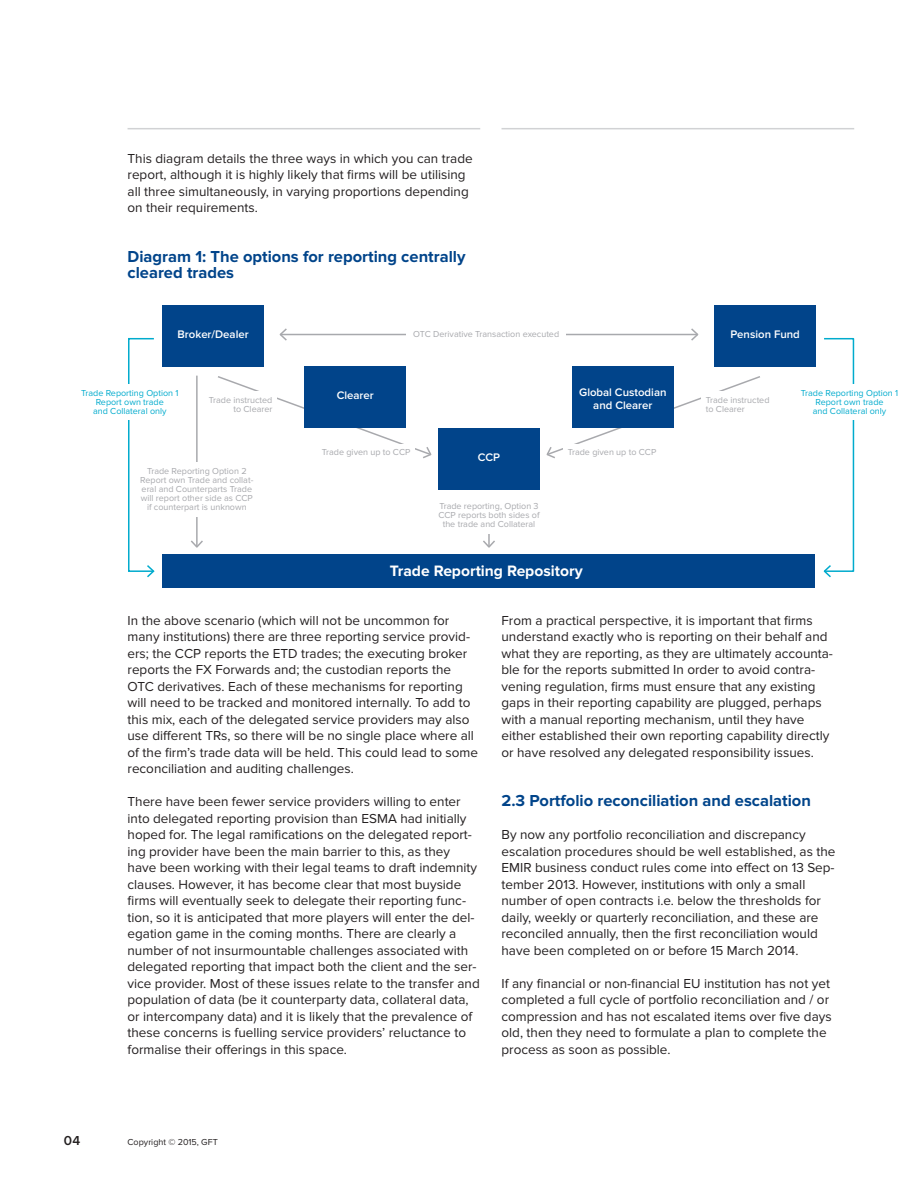
<style>
.page{position:relative;width:918px;height:1188px;background:#fff}
.page>*{position:absolute;margin:0;border:0;box-sizing:border-box;transform-origin:0 0}
.Copy_9_12{font:700 16.5px/16.5px "Proxima Nova";color:#01448a}
.Zwischenheadline_11{font:700 15.6px "Proxima Nova";color:#fff}
.Copy_9_12-2{font:13.5px/16.5px "Proxima Nova";color:#231f20}
.t1{font:600 13.5px "Proxima Nova";color:#231f20}
.t2{font:600 11.4px "Proxima Nova";color:#fff}
.Copy_9_12-3{font:9px/9px "Proxima Nova";color:#a8a9ad;text-align:center}
.Copy_9_12-4{font:9px/9px "Proxima Nova";color:#00abcd;text-align:center}
.t3{font:9px "Proxima Nova";color:#231f20}
</style>
<div class="page">
<hr style="left:128px;top:128px;width:352px;height:1px;background:#d1d2d4">
<hr style="left:502px;top:128px;width:352px;height:1px;background:#d1d2d4">
<hr style="left:196px;top:376px;width:2px;height:171px;background:#a8a9ad">
<svg style="left:191px;top:539px;width:12px;height:9px"></svg>
<hr style="left:488px;top:498px;width:2px;height:49px;background:#a8a9ad">
<svg style="left:483px;top:539px;width:12px;height:9px"></svg>
<svg style="left:546px;top:376px;width:214px;height:83px"></svg>
<svg style="left:218px;top:376px;width:214px;height:83px"></svg>
<div style="left:163px;top:305px;width:101px;height:61px;background:#01448a"></div>
<div style="left:304px;top:366px;width:102px;height:62px;background:#01448a"></div>
<div style="left:438px;top:428px;width:102px;height:61px;background:#01448a"></div>
<div style="left:572px;top:366px;width:102px;height:62px;background:#01448a"></div>
<div style="left:714px;top:305px;width:102px;height:61px;background:#01448a"></div>
<hr style="left:280px;top:334px;width:418px;height:1px;background:#a8a9ad">
<svg style="left:279px;top:328px;width:9px;height:13px"></svg>
<svg style="left:689px;top:328px;width:10px;height:13px"></svg>
<div style="left:203px;top:391px;width:74px;height:28px;background:#fff"></div>
<div style="left:315px;top:444px;width:100px;height:31px;background:#fff"></div>
<div style="left:702px;top:391px;width:93px;height:26px;background:#fff"></div>
<div style="left:563px;top:444px;width:102px;height:19px;background:#fff"></div>
<div style="left:430px;top:497px;width:118px;height:37px;background:#fff"></div>
<div style="left:163px;top:555px;width:652px;height:33px;background:#01448a"></div>
<div style="left:135px;top:463px;width:124px;height:54px;background:#fff"></div>
<div style="left:128px;top:338px;width:27px;height:234px;border:2px solid #00abcd"></div>
<svg style="left:145px;top:564px;width:10px;height:14px"></svg>
<div style="left:74px;top:384px;width:111px;height:35px;background:#fff"></div>
<div style="left:823px;top:338px;width:31px;height:234px;border:2px solid #00abcd"></div>
<svg style="left:823px;top:564px;width:10px;height:14px"></svg>
<div style="left:795px;top:384px;width:109px;height:35px;background:#fff"></div>
<div style="left:406px;top:326px;width:160px;height:20px;background:#fff"></div>
<p class="Copy_9_12-2" style="left:128px;top:150px;width:347px">This diagram details the three ways in which you can trade report, although it is highly likely that firms will be utilising all three simultaneously, in varying proportions depending on their requirements.</p>
<p class="Copy_9_12" style="left:128px;top:248px;width:339px">Diagram 1: The options for reporting centrally cleared trades</p>
<p class="t2" style="left:178px;top:327px;width:73px">Broker/Dealer</p>
<p class="Copy_9_12-3" style="left:413px;top:330px;width:147px">OTC Derivative Transaction executed</p>
<p class="t2" style="left:731px;top:327px;width:71px">Pension Fund</p>
<p class="t2" style="left:579px;top:385px;width:89px">Global Custodian</p>
<p class="t2" style="left:593px;top:399px;width:61px">and Clearer</p>
<p class="Copy_9_12-4" style="left:81px;top:388px;width:99px">Trade Reporting Option 1<br>Report own trade<br>and Collateral only</p>
<p class="Copy_9_12-4" style="left:801px;top:388px;width:99px">Trade Reporting Option 1<br>Report own trade<br>and Collateral only</p>
<p class="t2" style="left:337px;top:389px;width:39px">Clearer</p>
<p class="Copy_9_12-3" style="left:209px;top:395px;width:65px;text-align:right">Trade instructed to Clearer</p>
<p class="Copy_9_12-3" style="left:706px;top:395px;width:65px;text-align:left">Trade instructed to Clearer</p>
<p class="Copy_9_12-3" style="left:140px;top:467px;width:115px">Trade Reporting Option 2<br>Report own Trade and collat&shy;eral and Counterparts Trade will report other side as CCP if counterpart is unknown</p>
<p class="Copy_9_12-3" style="left:322px;top:448px;width:90px">Trade given up to CCP</p>
<p class="t2" style="left:478px;top:450px;width:24px">CCP</p>
<p class="Copy_9_12-3" style="left:568px;top:448px;width:90px">Trade given up to CCP</p>
<p class="Copy_9_12-3" style="left:438px;top:501px;width:103px">Trade reporting, Option 3<br>CCP reports both sides of the trade and Collateral</p>
<p class="Zwischenheadline_11" style="left:390px;top:562px;width:194px">Trade Reporting Repository</p>
<p class="Copy_9_12-2" style="left:128px;top:612px;width:352px">In the above scenario (which will not be uncommon for many institutions) there are three reporting service provid&shy;ers; the CCP reports the ETD trades; the executing broker reports the FX Forwards and; the custodian reports the OTC derivatives. Each of these mechanisms for reporting will need to be tracked and monitored internally. To add to this mix, each of the delegated service providers may also use different TRs, so there will be no single place where all of the firm’s trade data will be held. This could lead to some reconciliation and auditing challenges.</p>
<p class="Copy_9_12-2" style="left:128px;top:794px;width:354px">There have been fewer service providers willing to enter into delegated reporting provision than ESMA had initially hoped for. The legal ramifications on the delegated report&shy;ing provider have been the main barrier to this, as they have been working with their legal teams to draft indemnity clauses. However, it has become clear that most buyside firms will eventually seek to delegate their reporting func&shy;tion, so it is anticipated that more players will enter the del&shy;egation game in the coming months. There are clearly a number of not insurmountable challenges associated with delegated reporting that impact both the client and the ser&shy;vice provider. Most of these issues relate to the transfer and population of data (be it counterparty data, collateral data, or intercompany data) and it is likely that the prevalence of these concerns is fuelling service providers’ reluctance to formalise their offerings in this space.</p>
<p class="Copy_9_12-2" style="left:502px;top:612px;width:333px">From a practical perspective, it is important that firms understand exactly who is reporting on their behalf and what they are reporting, as they are ultimately accounta&shy;ble for the reports submitted In order to avoid contra&shy;vening regulation, firms must ensure that any existing gaps in their reporting capability are plugged, perhaps with a manual reporting mechanism, until they have either established their own reporting capability directly or have resolved any delegated responsibility issues.</p>
<p class="Copy_9_12" style="left:502px;top:793px;width:311px">2.3 Portfolio reconciliation and escalation</p>
<p class="Copy_9_12-2" style="left:502px;top:827px;width:335px">By now any portfolio reconciliation and discrepancy escalation procedures should be well established, as the EMIR business conduct rules come into effect on 13 Sep&shy;tember 2013. However, institutions with only a small number of open contracts i.e. below the thresholds for daily, weekly or quarterly reconciliation, and these are reconciled annually, then the first reconciliation would have been completed on or before 15 March 2014.</p>
<p class="Copy_9_12-2" style="left:502px;top:975px;width:332px">If any financial or non-financial EU institution has not yet completed a full cycle of portfolio reconciliation and / or compression and has not escalated items over five days old, then they need to formulate a plan to complete the process as soon as possible.</p>
<p class="t1" style="left:64px;top:1133px;width:18px">04</p>
<p class="t3" style="left:128px;top:1137px;width:92px">Copyright © 2015, GFT</p>
</div>
